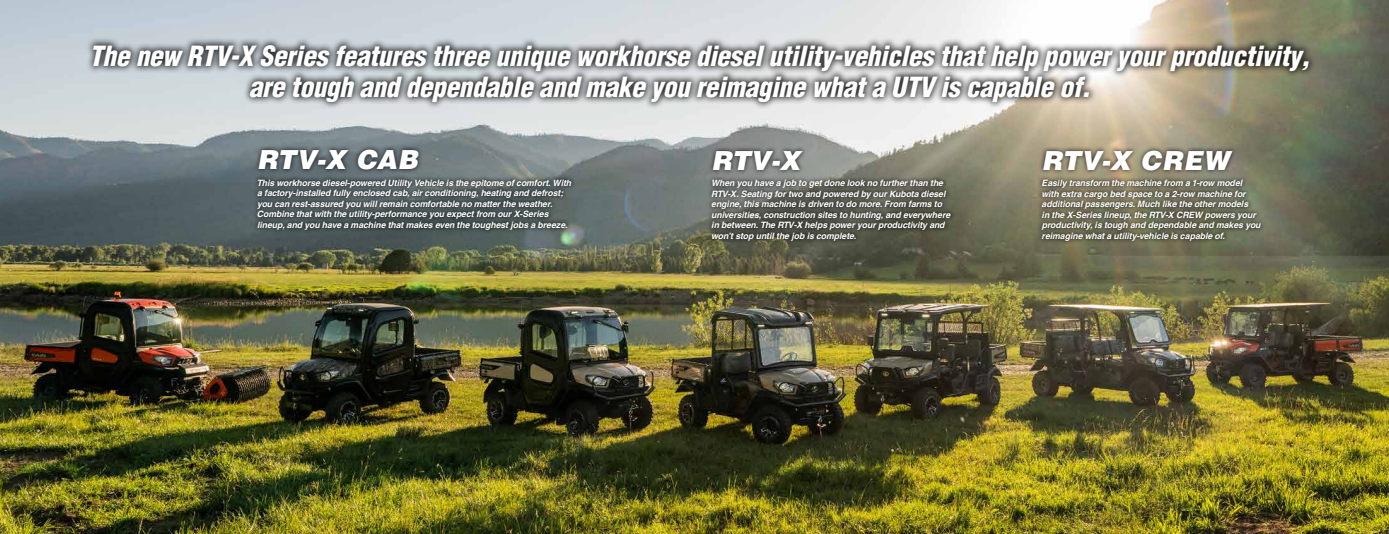
<style>
.page{position:relative;width:1389px;height:534px;background:#fff}
.page>*{position:absolute;margin:0;border:0;box-sizing:border-box;transform-origin:0 0}
.t1{font:italic 900 condensed 27.12px/30.6px "Helvetica";letter-spacing:-.01em;color:#fff}
.t2{font:italic 900 26.25px "Helvetica";color:#fff}
.t3{font:italic 700 8.75px/10.5px "Helvetica";letter-spacing:-.01em;color:#fff}
</style>
<div class="page">
<img style="left:0;top:0;width:1389px;height:533px">
<div style="left:252px;top:144px;width:325px;height:90px;background:#000;opacity:.75"></div>
<div style="left:86px;top:37px;width:1230px;height:72px;background:#000;opacity:.75"></div>
<div style="left:1037px;top:145px;width:229px;height:100px;background:#000;opacity:.75"></div>
<div style="left:707px;top:145px;width:249px;height:100px;background:#000;opacity:.75"></div>
<h1 class="t1" style="left:249px;top:40px;width:1063px;text-indent:-159px">The new RTV-X Series features three unique workhorse diesel utility-vehicles that help power your productivity, are tough and dependable and make you reimagine what a UTV is capable of.</h1>
<h2 class="t2" style="left:257px;top:142px;width:162px">RTV-X CAB</h2>
<p class="t3" style="left:257px;top:177px;width:316px">This workhorse diesel-powered Utility Vehicle is the epitome of comfort. With a factory-installed fully enclosed cab, air conditioning, heating and defrost; you can rest-assured you will remain comfortable no matter the weather.<br>Combine that with the utility-performance you expect from our X-Series lineup, and you have a machine that makes even the toughest jobs a breeze.</p>
<h2 class="t2" style="left:711px;top:143px;width:90px">RTV-X</h2>
<p class="t3" style="left:711px;top:177px;width:241px">When you have a job to get done look no further than the RTV-X. Seating for two and powered by our Kubota diesel engine, this machine is driven to do more. From farms to universities, construction sites to hunting, and everywhere in between. The RTV-X helps power your productivity and won’t stop until the job is complete.</p>
<h2 class="t2" style="left:1042px;top:143px;width:189px">RTV-X CREW</h2>
<p class="t3" style="left:1042px;top:177px;width:221px">Easily transform the machine from a 1-row model with extra cargo bed space to a 2-row machine for additional passengers. Much like the other models<br>in the X-Series lineup, the RTV-X CREW powers your productivity, is tough and dependable and makes you reimagine what a utility-vehicle is capable of.</p>
</div>
